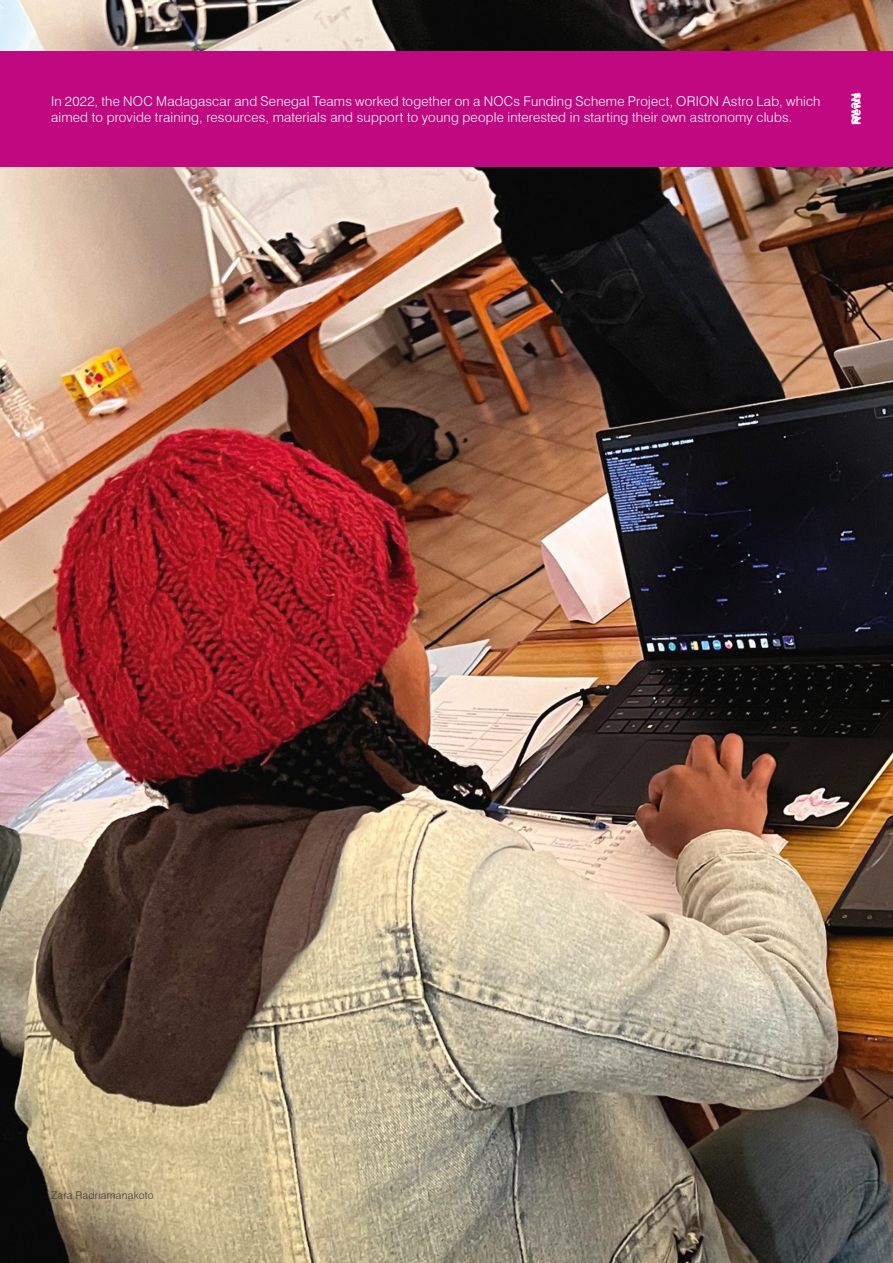
<style>
.page{position:relative;width:893px;height:1263px;background:#fff}
.page>*{position:absolute;margin:0;border:0;box-sizing:border-box;transform-origin:0 0}
.t1{font:300 13.5px/16.2px "Swiss 721 BT";letter-spacing:.015em;color:#fff}
.t2{font:700 12px "Swiss 721 BT";letter-spacing:.015em;color:#fff}
.t3{font:300 10.5px "Swiss 721 BT";letter-spacing:.03em;color:#3c3c3b}
</style>
<div class="page">
<img style="left:1px;top:0;width:892px;height:1263px">
<div style="left:1px;top:51px;width:892px;height:116px;background:#c00880"></div>
<p class="t1" style="left:51px;top:93px;width:771px">In 2022, the NOC Madagascar and Senegal Teams worked together on a NOCs Funding Scheme Project, ORION Astro Lab, which aimed to provide training, resources, materials and support to young people interested in starting their own astronomy clubs.</p>
<p class="t2" style="left:849px;top:125px;width:34px;rotate:-90deg">News</p>
<p class="t2" style="left:863px;top:93px;width:34px;rotate:90deg">News</p>
<p class="t3" style="left:51px;top:1189px;width:104px">Zara Radriamanakoto</p>
</div>
